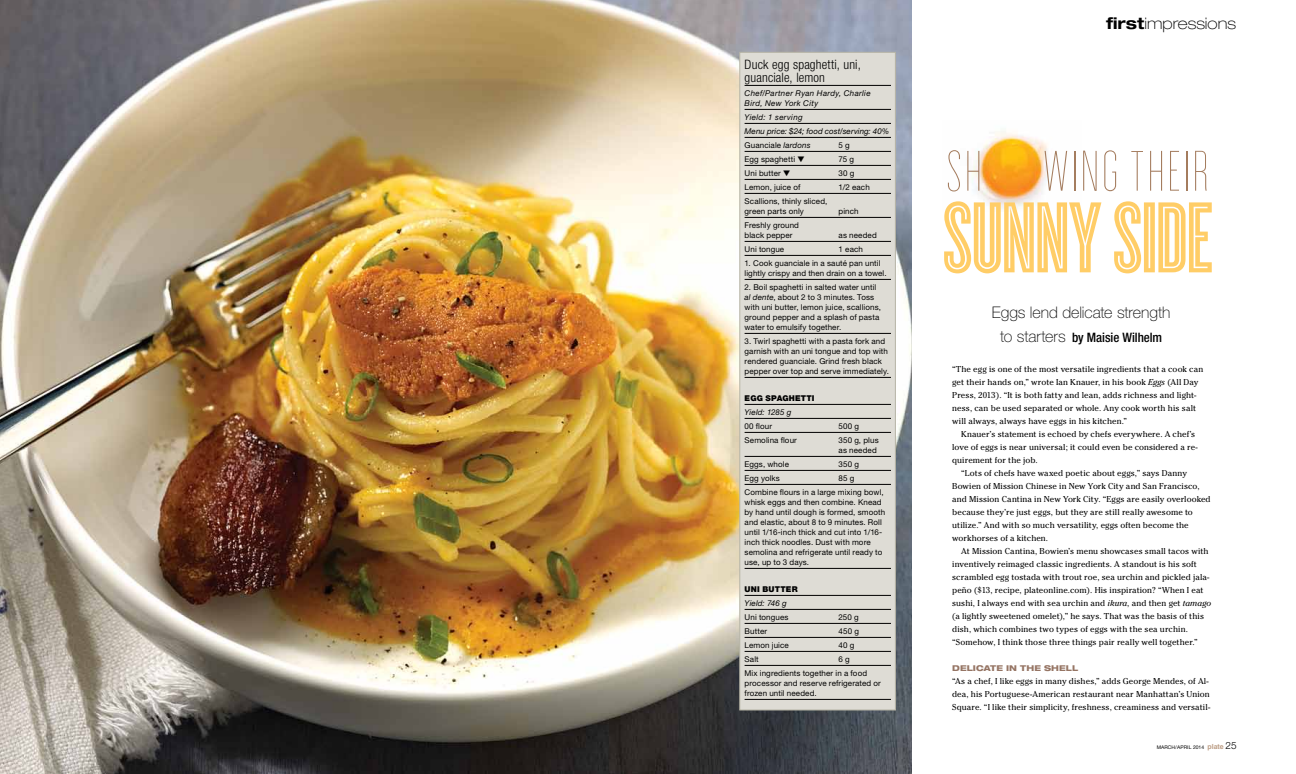
<style>
.page{position:relative;width:1296px;height:774px;background:#fff}
.page>*{position:absolute;margin:0;border:0;box-sizing:border-box;transform-origin:0 0}
.t1{font:105px "Cyclone";letter-spacing:-.015em;color:#ffcd67}
.t2{font:68px "Cyclone Layers Inline";letter-spacing:-.015em;color:#a47c5e}
.t3{font:100 16px "Helvetica Neue LT Std";letter-spacing:-.005em;color:#000}
.t4{font:100 expanded 16px "Helvetica Neue LT Std";color:#000}
.t5{font:300 condensed 13px/13px "Helvetica Neue LT Std";letter-spacing:.01em;color:#000}
.t6{font:500 condensed 13px "Helvetica Neue LT Std";letter-spacing:-.005em;color:#000}
.t7{font:8.5px/13px "Cheltenham";letter-spacing:.01em;color:#000}
.t8{font:8px/10px "Helvetica Neue LT Std";letter-spacing:.015em;color:#000}
.t9{font:italic 8px/10px "Helvetica Neue LT Std";letter-spacing:.03em;color:#000}
.t10{font:italic 8px/14px "Helvetica Neue LT Std";letter-spacing:.01em;color:#000}
.t11{font:900 8px "Helvetica Neue LT Std";letter-spacing:.025em;color:#000}
.t12{font:800 expanded 8px "Helvetica Neue LT Std";letter-spacing:.015em;color:#967564}
.t13{font:5px "Helvetica Neue LT Std";color:#000}
.s1{font-style:normal}
.s2{font-style:italic}
.s3{font-weight:700}
.s4{font-weight:100;font-stretch:normal;font-size:16px}
.s5{font-family:"Helvetica LT Std";font-weight:700;font-size:7px;color:#bd9e86}
.s6{font-weight:300;font-size:10px}
</style>
<div class="page">
<img style="left:0;top:0;width:912px;height:774px">
<div style="left:739px;top:52px;width:157px;height:658px;background:#dedcd5;border:1px solid #b6b4a5"></div>
<hr style="left:745px;top:85px;width:146px;height:1px;background:#000">
<hr style="left:745px;top:109px;width:146px;height:1px;background:#000">
<hr style="left:745px;top:123px;width:146px;height:1px;background:#000">
<hr style="left:745px;top:137px;width:146px;height:1px;background:#000">
<hr style="left:745px;top:151px;width:146px;height:1px;background:#000">
<hr style="left:745px;top:165px;width:146px;height:1px;background:#000">
<hr style="left:745px;top:179px;width:146px;height:1px;background:#000">
<hr style="left:745px;top:193px;width:146px;height:1px;background:#000">
<hr style="left:745px;top:217px;width:146px;height:1px;background:#000">
<hr style="left:745px;top:241px;width:146px;height:1px;background:#000">
<hr style="left:745px;top:255px;width:146px;height:1px;background:#000">
<hr style="left:745px;top:279px;width:146px;height:1px;background:#000">
<hr style="left:745px;top:333px;width:146px;height:1px;background:#000">
<hr style="left:745px;top:377px;width:146px;height:1px;background:#000">
<hr style="left:745px;top:404px;width:146px;height:1px;background:#000">
<hr style="left:745px;top:418px;width:146px;height:1px;background:#000">
<hr style="left:745px;top:432px;width:146px;height:1px;background:#000">
<hr style="left:745px;top:456px;width:146px;height:1px;background:#000">
<hr style="left:745px;top:470px;width:146px;height:1px;background:#000">
<hr style="left:745px;top:484px;width:146px;height:1px;background:#000">
<hr style="left:745px;top:568px;width:146px;height:1px;background:#000">
<hr style="left:745px;top:595px;width:146px;height:1px;background:#000">
<hr style="left:745px;top:609px;width:146px;height:1px;background:#000">
<hr style="left:745px;top:623px;width:146px;height:1px;background:#000">
<hr style="left:745px;top:637px;width:146px;height:1px;background:#000">
<hr style="left:745px;top:651px;width:146px;height:1px;background:#000">
<hr style="left:745px;top:665px;width:146px;height:1px;background:#000">
<hr style="left:745px;top:699px;width:146px;height:1px;background:#000">
<img style="left:972px;top:131px;width:76px;height:77px">
<h3 class="t5" style="left:745px;top:58px;width:118px">Duck egg spaghetti, uni, guanciale, lemon</h3>
<p class="t9" style="left:745px;top:88px;width:128px">Chef/Partner Ryan Hardy, Charlie<br>Bird, New York City</p>
<p class="t10" style="left:745px;top:110px;width:146px">Yield: 1 serving<br>Menu price: $24; food cost/serving: 40%<br><span class="s1">Guanciale</span> lardons</p>
<p class="t8" style="left:839px;top:140px;width:13px">5 g</p>
<p class="t8" style="left:745px;top:154px;width:61px">Egg spaghetti ▼</p>
<p class="t8" style="left:839px;top:154px;width:17px">75 g</p>
<p class="t8" style="left:745px;top:168px;width:47px">Uni butter ▼</p>
<p class="t8" style="left:839px;top:168px;width:17px">30 g</p>
<p class="t8" style="left:745px;top:182px;width:57px">Lemon, juice of</p>
<p class="t8" style="left:839px;top:182px;width:33px">1/2 each</p>
<p class="t8" style="left:745px;top:196px;width:84px">Scallions, thinly sliced, green parts only</p>
<p class="t8" style="left:839px;top:206px;width:22px">pinch</p>
<p class="t8" style="left:745px;top:220px;width:56px">Freshly ground black pepper</p>
<p class="t8" style="left:839px;top:230px;width:40px">as needed</p>
<p class="t8" style="left:745px;top:244px;width:41px">Uni tongue</p>
<p class="t8" style="left:839px;top:244px;width:26px">1 each</p>
<p class="t8" style="left:745px;top:258px;width:144px">1. Cook guanciale in a sauté pan until lightly crispy and then drain on a towel.</p>
<p class="t8" style="left:745px;top:282px;width:138px">2. Boil spaghetti in salted water until <span class="s2">al dente</span>, about 2 to 3 minutes. Toss with uni butter, lemon juice, scallions, ground pepper and a splash of pasta water to emulsify together.</p>
<p class="t8" style="left:745px;top:336px;width:146px">3. Twirl spaghetti with a pasta fork and garnish with an uni tongue and top with rendered guanciale. Grind fresh black pepper over top and serve immediately.</p>
<p class="t11" style="left:745px;top:394px;width:72px">EGG SPAGHETTI</p>
<p class="t9" style="left:745px;top:407px;width:48px">Yield: 1285 g</p>
<p class="t8" style="left:745px;top:421px;width:29px">00 flour</p>
<p class="t8" style="left:839px;top:421px;width:22px">500 g</p>
<p class="t8" style="left:745px;top:435px;width:54px">Semolina flour</p>
<p class="t8" style="left:839px;top:435px;width:42px">350 g, plus as needed</p>
<p class="t8" style="left:745px;top:459px;width:46px">Eggs, whole</p>
<p class="t8" style="left:839px;top:459px;width:22px">350 g</p>
<p class="t8" style="left:745px;top:473px;width:37px">Egg yolks</p>
<p class="t8" style="left:745px;top:471px;width:141px;line-height:14px;text-indent:94px">85 g<br>Combine flours in a large mixing bowl,</p>
<p class="t8" style="left:745px;top:497px;width:142px">whisk eggs and then combine. Knead by hand until dough is formed, smooth and elastic, about 8 to 9 minutes. Roll until 1/16-inch thick and cut into 1/16- inch thick noodles. Dust with more semolina and refrigerate until ready to use, up to 3 days.</p>
<p class="t11" style="left:745px;top:585px;width:55px">UNI BUTTER</p>
<p class="t9" style="left:745px;top:598px;width:44px">Yield: 746 g</p>
<p class="t8" style="left:745px;top:612px;width:45px">Uni tongues</p>
<p class="t8" style="left:839px;top:612px;width:22px">250 g</p>
<p class="t8" style="left:745px;top:626px;width:24px">Butter</p>
<p class="t8" style="left:839px;top:626px;width:22px">450 g</p>
<p class="t8" style="left:745px;top:640px;width:46px">Lemon juice</p>
<p class="t8" style="left:839px;top:640px;width:17px">40 g</p>
<p class="t8" style="left:745px;top:654px;width:16px">Salt</p>
<p class="t8" style="left:745px;top:652px;width:124px;line-height:14px;text-indent:94px">6 g<br>M ix ingredients together in a food</p>
<p class="t8" style="left:745px;top:678px;width:138px">processor and reserve refrigerated or frozen until needed.</p>
<h3 class="t4" style="left:1106px;top:14px;width:131px"><span class="s3">first</span>impressions</h3>
<h2 class="t2" style="left:945px;top:126px;width:267px">SH WING THEIR</h2>
<h1 class="t1" style="left:943px;top:166px;width:271px">SUNNY SIDE</h1>
<h3 class="t3" style="left:992px;top:304px;width:180px">Eggs lend delicate strength</h3>
<h3 class="t6" style="left:1000px;top:330px;width:163px"><span class="s4">to starters</span> by Maisie Wilhelm</h3>
<p class="t7" style="left:952px;top:363px;width:253px">“The egg is one of the most versatile ingredients that a cook can get their hands on,” wrote Ian Knauer, in his book <span class="s2">Eggs</span> (All Day Press, 2013). “It is both fatty and lean, adds richness and light&shy;ness, can be used separated or whole. Any cook worth his salt will always, always have eggs in his kitchen.”</p>
<p class="t7" style="left:952px;top:428px;width:247px;text-indent:9px">Knauer’s statement is echoed by chefs everywhere. A chef’s love of eggs is near universal; it could even be considered a re&shy;quirement for the job.</p>
<p class="t7" style="left:952px;top:467px;width:260px;text-indent:9px">“Lots of chefs have waxed poetic about eggs,” says Danny Bowien of Mission Chinese in New York City and San Francisco, and Mission Cantina in New York City. “Eggs are easily overlooked because they’re just eggs, but they are still really awesome to utilize.” And with so much versatility, eggs often become the workhorses of a kitchen.</p>
<p class="t7" style="left:952px;top:545px;width:261px;text-indent:9px">At Mission Cantina, Bowien’s menu showcases small tacos with inventively reimaged classic ingredients. A standout is his soft scrambled egg tostada with trout roe, sea urchin and pickled jala&shy;peño ($13, recipe, plateonline.com). His inspiration? “When I eat sushi, I always end with sea urchin and <span class="s2">ikura</span>, and then get <span class="s2">tamago </span>(a lightly sweetened omelet),” he says. That was the basis of this dish, which combines two types of eggs with the sea urchin. “Somehow, I think those three things pair really well together.”</p>
<p class="t12" style="left:952px;top:663px;width:127px">DELICATE IN THE SHELL</p>
<p class="t7" style="left:952px;top:675px;width:260px">“As a chef, I like eggs in many dishes,” adds George Mendes, of Al&shy;dea, his Portuguese-American restaurant near Manhattan’s Union<br>Square. “I like their simplicity, freshness, creaminess and versatil-</p>
<p class="t13" style="left:1157px;top:744px;width:81px">march/april 2014 <span class="s5">plate</span> <span class="s6">25</span></p>
</div>
